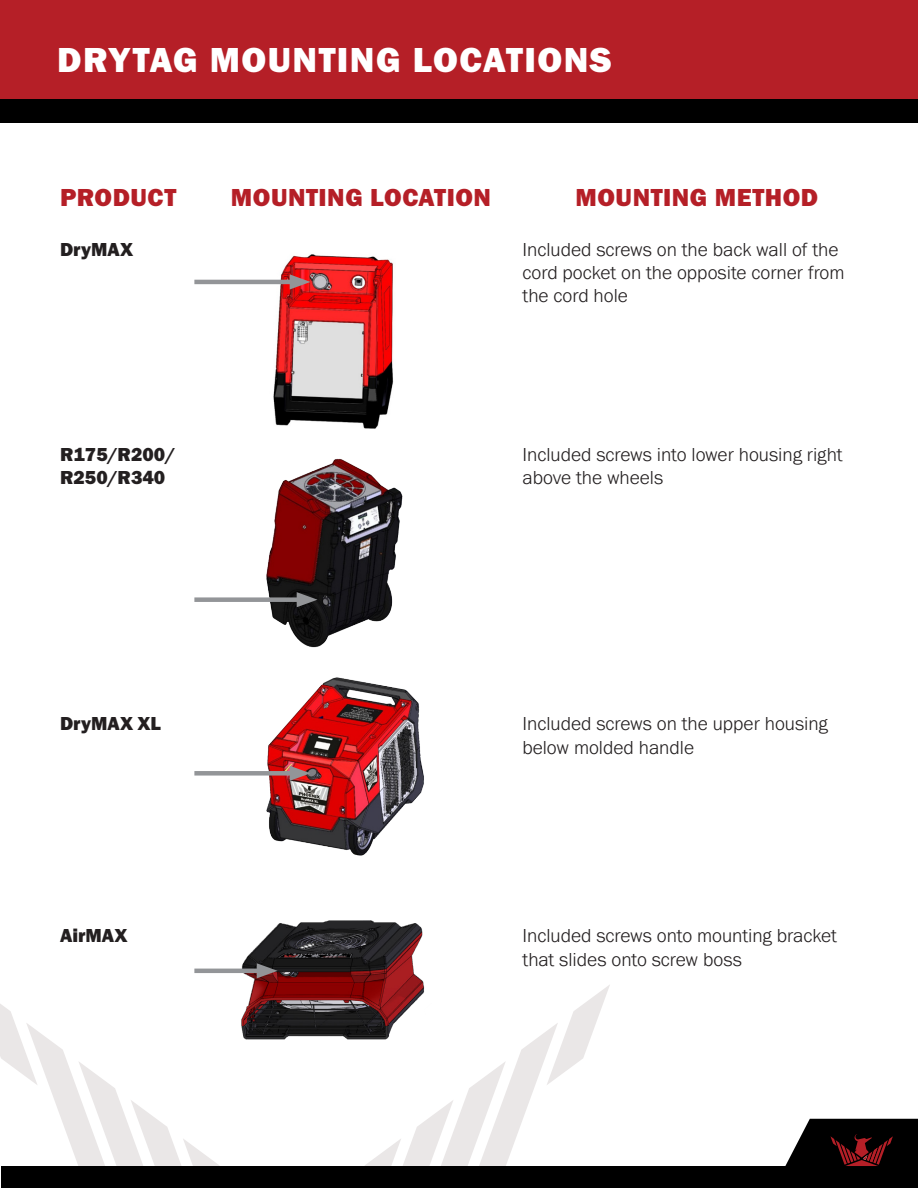
<style>
.page{position:relative;width:918px;height:1188px;background:#fff}
.page>*{position:absolute;margin:0;border:0;box-sizing:border-box;transform-origin:0 0}
.t1{font:36px "Franklin Gothic URW Hea";letter-spacing:.04em;color:#fff}
.t2{font:25.5px "Franklin Gothic URW Hea";letter-spacing:.02em;color:#b51f27}
.t3{font:300 19.5px/23.4px "Franklin Gothic URW";color:#231f20}
.t4{font:19.5px/23.4px "Franklin Gothic URW Hea";color:#231f20}
</style>
<div class="page">
<img style="left:267px;top:254px;width:127px;height:175px">
<img style="left:266px;top:458px;width:137px;height:190px">
<img style="left:266px;top:677px;width:158px;height:179px">
<img style="left:231px;top:920px;width:193px;height:120px">
<hr style="left:194px;top:280px;width:104px;height:4px;background:#939598">
<svg style="left:290px;top:274px;width:20px;height:16px"></svg>
<div style="left:194px;top:771px;width:104px;height:5px;background:#939598"></div>
<svg style="left:290px;top:766px;width:20px;height:15px"></svg>
<hr style="left:194px;top:969px;width:71px;height:4px;background:#939598">
<svg style="left:257px;top:963px;width:21px;height:15px"></svg>
<div style="left:194px;top:597px;width:111px;height:5px;background:#939598"></div>
<svg style="left:297px;top:592px;width:21px;height:15px"></svg>
<div style="left:0;top:0;width:918px;height:99px;background:#b51f27"></div>
<svg style="left:0;top:1004px;width:220px;height:162px"></svg>
<svg style="left:356px;top:984px;width:254px;height:182px"></svg>
<div style="left:0;top:99px;width:918px;height:23px;background:#000"></div>
<div style="left:1px;top:1166px;width:917px;height:22px;background:#000"></div>
<svg style="left:785px;top:1119px;width:133px;height:47px"></svg>
<p class="t1" style="left:57px;top:36px;width:556px">DRYTAG MOUNTING LOCATIONS</p>
<p class="t2" style="left:60px;top:180px;width:118px">PRODUCT</p>
<p class="t2" style="left:231px;top:180px;width:262px">MOUNTING LOCATION</p>
<p class="t2" style="left:576px;top:180px;width:244px">MOUNTING METHOD</p>
<p class="t4" style="left:60px;top:237px;width:74px">DryMAX</p>
<p class="t3" style="left:523px;top:237px;width:323px">Included screws on the back wall of the cord pocket on the opposite corner from the cord hole</p>
<p class="t4" style="left:60px;top:442px;width:117px">R175/R200/<br>R250/R340</p>
<p class="t3" style="left:523px;top:442px;width:322px">Included screws into lower housing right above the wheels</p>
<p class="t4" style="left:60px;top:712px;width:102px">DryMAX XL</p>
<p class="t3" style="left:523px;top:712px;width:307px">Included screws on the upper housing below molded handle</p>
<p class="t4" style="left:60px;top:923px;width:69px">AirMAX</p>
<p class="t3" style="left:523px;top:924px;width:316px">Included screws onto mounting bracket that slides onto screw boss</p>
</div>
